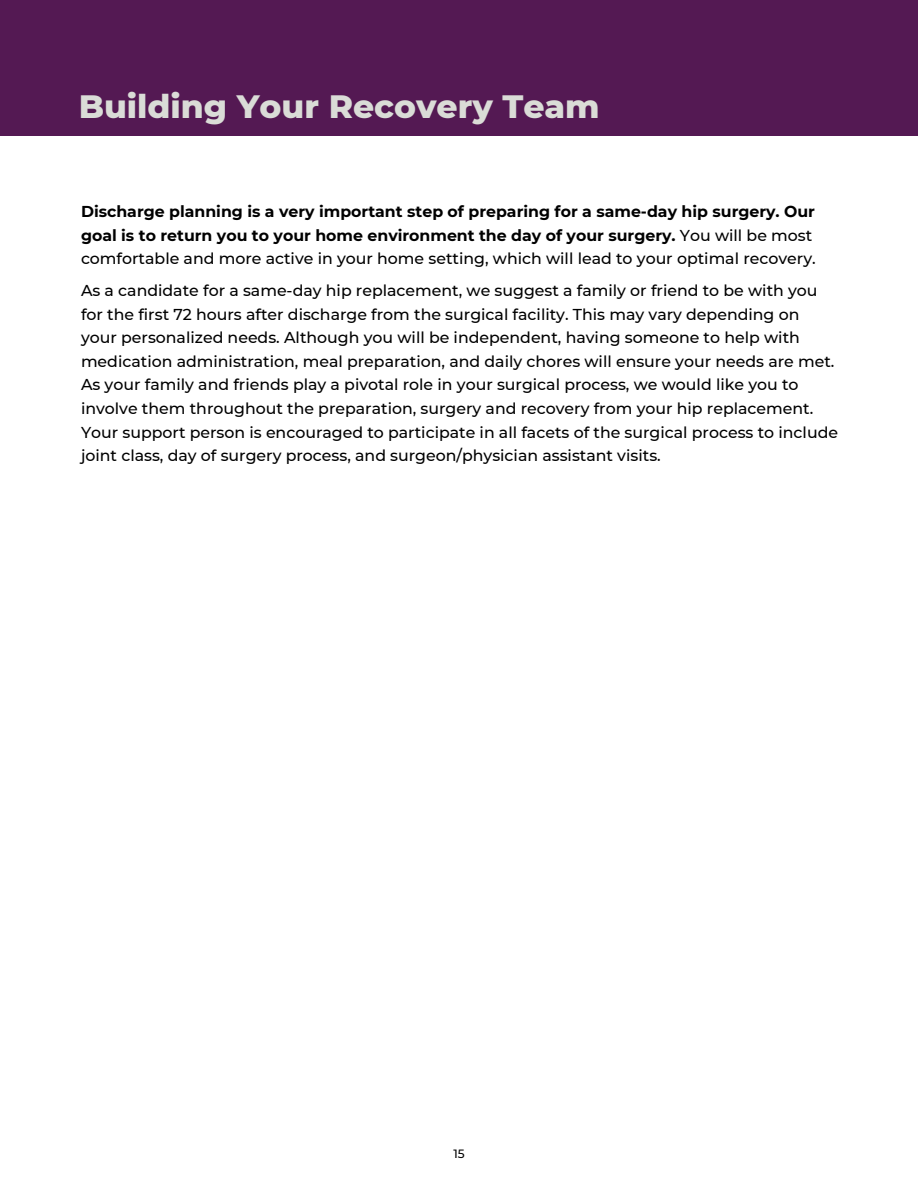
<style>
.page{position:relative;width:918px;height:1188px;background:#fff}
.page>*{position:absolute;margin:0;border:0;box-sizing:border-box;transform-origin:0 0}
.t1{font:800 33px "Montserrat";color:#dadcd7}
.t2{font:500 15.75px/23.7px "Montserrat";color:#000}
.t3{font:700 15.75px/23.7px "Montserrat";color:#000}
.t4{font:500 12px "Montserrat";color:#000}
.s1{font-weight:500}
</style>
<div class="page">
<div style="left:0;top:0;width:918px;height:135px;background:#541953"></div>
<h1 class="t1" style="left:79px;top:86px;width:523px">Building Your Recovery Team</h1>
<p class="t3" style="left:81px;top:200px;width:736px">Discharge planning is a very important step of preparing for a same-day hip surgery. Our goal is to return you to your home environment the day of your surgery. <span class="s1">You will be most comfortable and more active in your home setting, which will lead to your optimal recovery.</span></p>
<p class="t2" style="left:81px;top:278px;width:759px">As a candidate for a same-day hip replacement, we suggest a family or friend to be with you for the first 72 hours after discharge from the surgical facility. This may vary depending on your personalized needs. Although you will be independent, having someone to help with medication administration, meal preparation, and daily chores will ensure your needs are met.<br>As your family and friends play a pivotal role in your surgical process, we would like you to involve them throughout the preparation, surgery and recovery from your hip replacement.<br>Your support person is encouraged to participate in all facets of the surgical process to include joint class, day of surgery process, and surgeon/physician assistant visits.</p>
<p class="t4" style="left:453px;top:1146px;width:13px">15</p>
</div>
